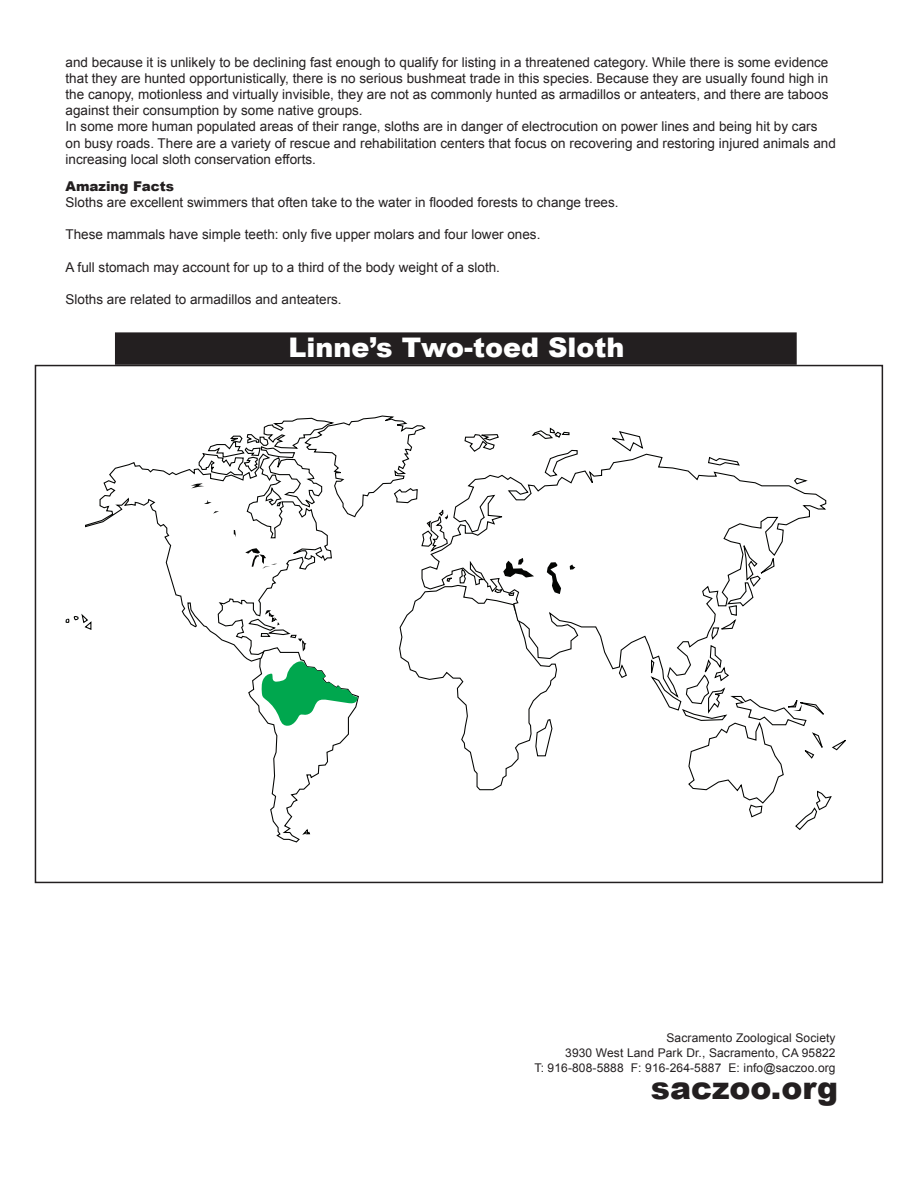
<style>
.page{position:relative;width:918px;height:1188px;background:#fff}
.page>*{position:absolute;margin:0;border:0;box-sizing:border-box;transform-origin:0 0}
.t1{font:900 31.5px "Arial";color:#231f20}
.t2{font:900 27px "Arial";color:#fff}
.Body_Text{font:13.5px/16.2px "Arial";color:#231f20;text-align:justify}
.t3{font:900 13.5px "Arial";color:#231f20}
.t4{font:12px/15px "Arial";letter-spacing:.01em;color:#231f20;text-align:right}
</style>
<div class="page">
<div style="left:116px;top:333px;width:680px;height:31px;background:#231f20"></div>
<div style="left:115px;top:332px;width:682px;height:33px;border:2px solid #231f20"></div>
<svg style="left:612px;top:431px;width:32px;height:21px"></svg>
<svg style="left:85px;top:462px;width:106px;height:163px"></svg>
<svg style="left:578px;top:453px;width:249px;height:217px"></svg>
<svg style="left:618px;top:664px;width:10px;height:14px"></svg>
<svg style="left:650px;top:544px;width:196px;height:286px"></svg>
<svg style="left:66px;top:614px;width:26px;height:16px"></svg>
<svg style="left:191px;top:416px;width:387px;height:427px"></svg>
<p class="Body_Text" style="left:66px;top:54px;width:764px">and because it is unlikely to be declining fast enough to qualify for listing in a threatened category. While there is some evidence that they are hunted opportunistically, there is no serious bushmeat trade in this species. Because they are usually found high in the canopy, motionless and virtually invisible, they are not as commonly hunted as armadillos or anteaters, and there are taboos against their consumption by some native groups.</p>
<p class="Body_Text" style="left:66px;top:119px;width:772px;text-align:left">In some more human populated areas of their range, sloths are in danger of electrocution on power lines and being hit by cars<br>on busy roads. There are a variety of rescue and rehabilitation centers that focus on recovering and restoring injured animals and increasing local sloth conservation efforts.</p>
<p class="t3" style="left:66px;top:176px;width:110px">Amazing Facts</p>
<p class="Body_Text" style="left:66px;top:194px;width:555px">Sloths are excellent swimmers that often take to the water in flooded forests to change trees.</p>
<p class="Body_Text" style="left:66px;top:227px;width:476px">These mammals have simple teeth: only five upper molars and four lower ones.</p>
<p class="Body_Text" style="left:66px;top:259px;width:436px">A full stomach may account for up to a third of the body weight of a sloth.</p>
<p class="Body_Text" style="left:66px;top:291px;width:278px">Sloths are related to armadillos and anteaters.</p>
<p class="t2" style="left:288px;top:328px;width:338px">Linne’s Two-toed Sloth</p>
<p class="t4" style="left:535px;top:1031px;width:303px">Sacramento Zoological Society<br>3930 West Land Park Dr., Sacramento, CA 95822<br>T: 916-808-5888 F: 916-264-5887 E: info@saczoo.org</p>
<p class="t1" style="left:651px;top:1065px;width:189px">saczoo.org</p>
</div>
